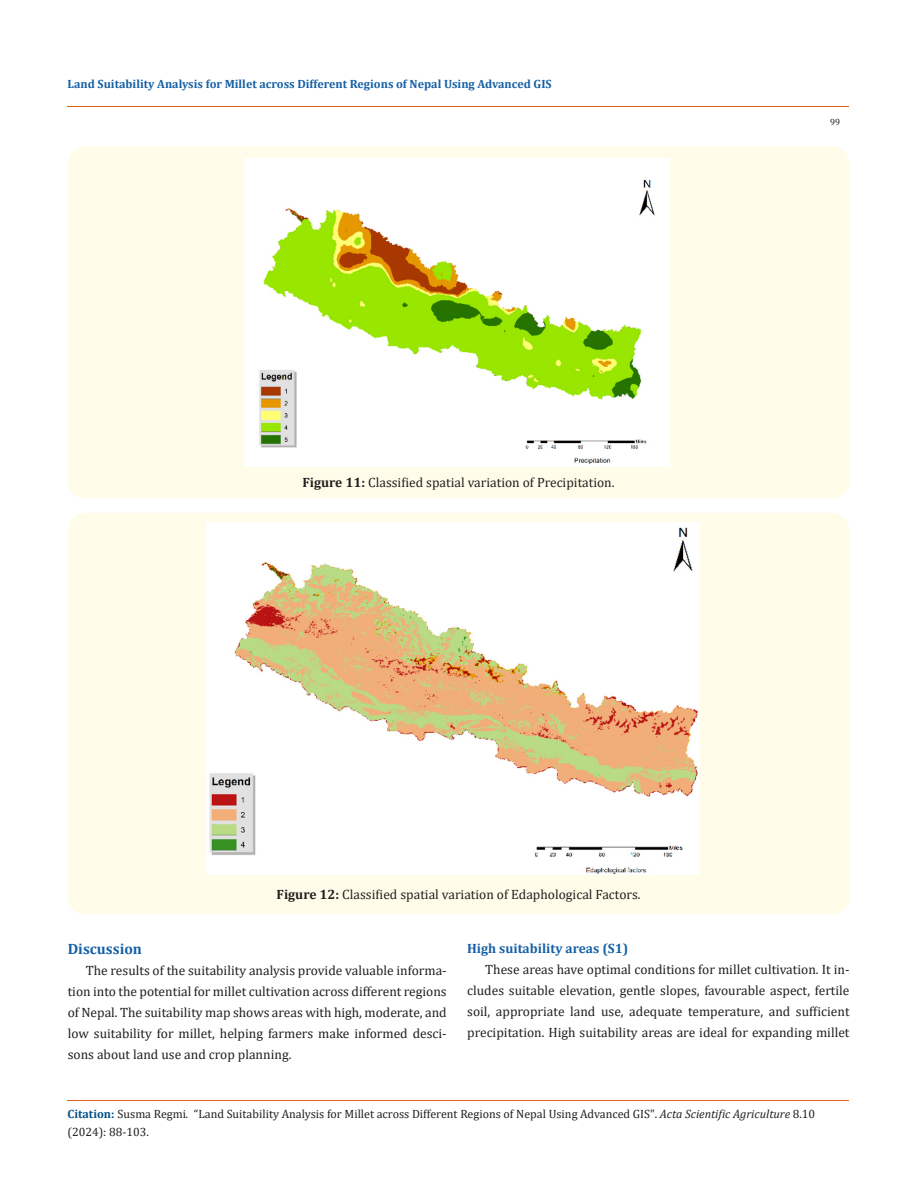
<style>
.page{position:relative;width:917px;height:1188px;background:#fff}
.page>*{position:absolute;margin:0;border:0;box-sizing:border-box;transform-origin:0 0}
.Heading_2{font:700 15px "Cambria";color:#1560a6}
.t1{font:13.5px/21px "Cambria";color:#231f20;text-align:justify}
.Heading_2-2{font:700 13.5px "Cambria";color:#1560a6}
.t2{font:12px/18px "Cambria";color:#231f20}
.t3{font:700 12px "Cambria";color:#1560a6}
.t4{font:9px "Cambria";color:#231f20}
.s1{font-weight:700}
.s2{font-weight:700;color:#035089}
.s3{font-style:italic}
</style>
<div class="page">
<hr style="left:67px;top:107px;width:782px;height:1px;background:#e05d1a">
<div style="left:68px;top:146px;width:781px;height:353px;background:#fffde9;border-radius:18px"></div>
<img style="left:245px;top:159px;width:424px;height:308px">
<div style="left:68px;top:513px;width:781px;height:402px;background:#fffde9;border-radius:18px"></div>
<img style="left:207px;top:522px;width:492px;height:353px">
<hr style="left:67px;top:1101px;width:782px;height:1px;background:#e05d1a">
<p class="t3" style="left:67px;top:76px;width:485px">Land Suitability Analysis for Millet across Different Regions of Nepal Using Advanced GIS</p>
<p class="t1" style="left:302px;top:472px;width:314px"><span class="s1">Figure 11:</span> Classified spatial variation of Precipitation.</p>
<p class="t1" style="left:276px;top:884px;width:365px"><span class="s1">Figure 12:</span> Classified spatial variation of Edaphological Factors.</p>
<p class="t4" style="left:830px;top:117px;width:11px">99</p>
<p class="Heading_2" style="left:68px;top:938px;width:76px">Discussion</p>
<p class="t1" style="left:68px;top:960px;width:380px;text-indent:18px">The results of the suitability analysis provide valuable informa&shy;tion into the potential for millet cultivation across different regions of Nepal. The suitability map shows areas with high, moderate, and low suitability for millet, helping farmers make informed desci&shy;sons about land use and crop planning.</p>
<p class="Heading_2-2" style="left:467px;top:939px;width:163px">High suitability areas (S1)</p>
<p class="t1" style="left:467px;top:959px;width:384px;text-indent:18px">These areas have optimal conditions for millet cultivation. It in&shy;cludes suitable elevation, gentle slopes, favourable aspect, fertile soil, appropriate land use, adequate temperature, and sufficient precipitation. High suitability areas are ideal for expanding millet</p>
<p class="t2" style="left:68px;top:1105px;width:749px"><span class="s2">Citation:</span> Susma Regmi<span class="s3">.</span> “Land Suitability Analysis for Millet across Different Regions of Nepal Using Advanced GIS". <span class="s3">Acta Scientific Agriculture</span> 8.10 (2024): 88-103.</p>
</div>
